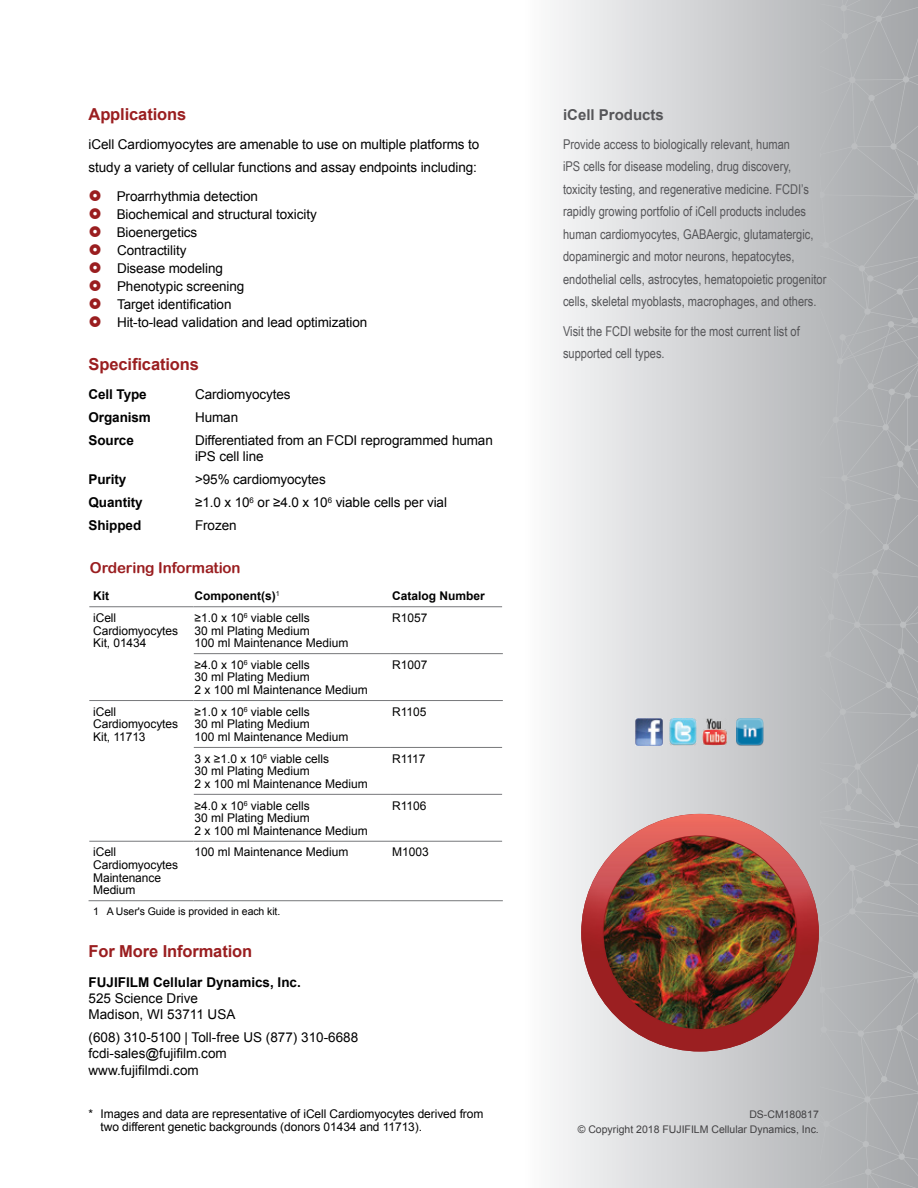
<style>
.page{position:relative;width:918px;height:1188px;background:#fff}
.page>*{position:absolute;margin:0;border:0;box-sizing:border-box;transform-origin:0 0}
.t1{font:700 16.5px "Arial";letter-spacing:-.005em;color:#9a1e20}
.t2{font:15px "Arial Rounded MT Bold";letter-spacing:-.005em;color:#9a1e20}
.t3{font:700 15px "Arial";color:#565659}
.t4{font:13.5px/18px "Arial";letter-spacing:-.005em;color:#000}
.t5{font:13.5px/22.5px "Arial Narrow";color:#565659}
.t6{font:700 13.5px "Arial";letter-spacing:-.005em;color:#000}
.t7{font:12px/12.6px "Arial";color:#000}
.t8{font:700 12px "Arial";color:#000}
.t9{font:10.5px/15px "Arial";color:#414042;text-align:right}
.t10{font:10.5px "Arial";letter-spacing:-.005em;color:#000}
</style>
<div class="page">
<svg style="left:554px;top:0;width:266px;height:1188px;background:#d6d7d8"></svg>
<svg style="left:820px;top:831px;width:98px;height:357px;background:#aeb0b2"></svg>
<svg style="left:820px;top:364px;width:98px;height:467px;background:#aeb0b2"></svg>
<svg style="left:820px;top:0;width:98px;height:364px;background:#aeb0b2"></svg>
<img style="left:736px;top:718px;width:28px;height:28px">
<img style="left:636px;top:718px;width:27px;height:28px">
<img style="left:703px;top:718px;width:24px;height:28px">
<img style="left:669px;top:718px;width:27px;height:28px">
<img style="left:581px;top:814px;width:238px;height:237px">
<hr style="left:89px;top:606px;width:104px;height:1px;background:#76777a">
<hr style="left:193px;top:606px;width:198px;height:1px;background:#76777a">
<hr style="left:193px;top:700px;width:198px;height:1px;background:#76777a">
<hr style="left:194px;top:794px;width:197px;height:1px;background:#76777a">
<hr style="left:391px;top:606px;width:111px;height:1px;background:#76777a">
<hr style="left:391px;top:700px;width:112px;height:1px;background:#76777a">
<hr style="left:391px;top:794px;width:111px;height:1px;background:#76777a">
<hr style="left:89px;top:700px;width:104px;height:1px;background:#76777a">
<hr style="left:194px;top:747px;width:197px;height:1px;background:#76777a">
<hr style="left:391px;top:747px;width:111px;height:1px;background:#76777a">
<hr style="left:89px;top:841px;width:104px;height:1px;background:#76777a">
<hr style="left:193px;top:841px;width:198px;height:1px;background:#76777a">
<hr style="left:391px;top:841px;width:111px;height:1px;background:#76777a">
<hr style="left:89px;top:900px;width:104px;height:1px;background:#76777a">
<hr style="left:193px;top:900px;width:198px;height:1px;background:#76777a">
<hr style="left:391px;top:900px;width:112px;height:1px;background:#76777a">
<hr style="left:194px;top:653px;width:197px;height:1px;background:#76777a">
<hr style="left:391px;top:653px;width:112px;height:1px;background:#76777a">
<h1 class="t1" style="left:89px;top:103px;width:99px">Applications</h1>
<p class="t4" style="left:89px;top:133px;width:392px;line-height:22.5px">iCell Cardiomyocytes are amenable to use on multiple platforms to study a variety of cellular functions and assay endpoints including:</p>
<p class="t4" style="left:117px;top:187px;width:252px">Proarrhythmia detection<br>Biochemical and structural toxicity<br>Bioenergetics<br>Contractility<br>Disease modeling<br>Phenotypic screening<br>Target identification<br>Hit-to-lead validation and lead optimization</p>
<h1 class="t1" style="left:89px;top:353px;width:112px">Specifications</h1>
<p class="t6" style="left:89px;top:386px;width:60px">Cell Type</p>
<p class="t4" style="left:195px;top:386px;width:97px">Cardiomyocytes</p>
<p class="t6" style="left:89px;top:409px;width:64px">Organism</p>
<p class="t4" style="left:195px;top:409px;width:45px">Human</p>
<p class="t6" style="left:89px;top:432px;width:47px">Source</p>
<p class="t4" style="left:195px;top:433px;width:299px;line-height:16.2px">Differentiated from an FCDI reprogrammed human iPS cell line</p>
<p class="t6" style="left:89px;top:471px;width:39px">Purity</p>
<p class="t4" style="left:195px;top:471px;width:132px">&gt;95% cardiomyocytes</p>
<p class="t6" style="left:89px;top:494px;width:56px">Quantity</p>
<p class="t4" style="left:195px;top:494px;width:254px">≥1.0 x 10<sup>6</sup> or ≥4.0 x 10<sup>6</sup> viable cells per vial</p>
<p class="t6" style="left:89px;top:517px;width:54px">Shipped</p>
<p class="t4" style="left:195px;top:517px;width:43px">Frozen</p>
<p class="t2" style="left:90px;top:558px;width:152px">Ordering Information</p>
<p class="t8" style="left:93px;top:588px;width:17px">Kit</p>
<p class="t8" style="left:194px;top:588px;width:87px">Component(s)<sup>1</sup></p>
<p class="t8" style="left:392px;top:588px;width:94px">Catalog Number</p>
<p class="t7" style="left:93px;top:612px;width:86px">iCell<br>Cardiomyocytes<br>Kit, 01434</p>
<p class="t7" style="left:194px;top:612px;width:156px">≥1.0 x 10<sup>6</sup> viable cells<br>30 ml Plating Medium<br>100 ml Maintenance Medium</p>
<p class="t7" style="left:392px;top:612px;width:37px">R1057</p>
<p class="t7" style="left:194px;top:658px;width:175px">≥4.0 x 10<sup>6</sup> viable cells<br>30 ml Plating Medium<br>2 x 100 ml Maintenance Medium</p>
<p class="t7" style="left:392px;top:658px;width:37px">R1007</p>
<p class="t7" style="left:93px;top:705px;width:86px">iCell<br>Cardiomyocytes<br>Kit, 11713</p>
<p class="t7" style="left:194px;top:705px;width:156px">≥1.0 x 10<sup>6</sup> viable cells<br>30 ml Plating Medium<br>100 ml Maintenance Medium</p>
<p class="t7" style="left:392px;top:705px;width:36px">R1105</p>
<p class="t7" style="left:194px;top:752px;width:175px">3 x ≥1.0 x 10<sup>6</sup> viable cells<br>30 ml Plating Medium<br>2 x 100 ml Maintenance Medium</p>
<p class="t7" style="left:392px;top:752px;width:35px">R1117</p>
<p class="t7" style="left:194px;top:799px;width:175px">≥4.0 x 10<sup>6</sup> viable cells<br>30 ml Plating Medium<br>2 x 100 ml Maintenance Medium</p>
<p class="t7" style="left:392px;top:799px;width:36px">R1106</p>
<p class="t7" style="left:93px;top:846px;width:86px">iCell<br>Cardiomyocytes<br>Maintenance<br>Medium</p>
<p class="t7" style="left:194px;top:846px;width:156px">100 ml Maintenance Medium</p>
<p class="t7" style="left:392px;top:846px;width:38px">M1003</p>
<p class="t10" style="left:93px;top:904px;width:189px">1 A User's Guide is provided in each kit.</p>
<h1 class="t1" style="left:89px;top:940px;width:165px">For More Information</h1>
<p class="t6" style="left:89px;top:973px;width:214px">FUJIFILM Cellular Dynamics, Inc.</p>
<p class="t4" style="left:89px;top:990px;width:148px;line-height:16.2px">525 Science Drive<br>Madison, WI 53711 USA</p>
<p class="t4" style="left:89px;top:1029px;width:271px;line-height:16.4px">(608) 310-5100 | Toll-free US (877) 310-6688 fcdi-sales@fujifilm.com<br>www.fujifilmdi.com</p>
<p class="t7" style="left:101px;top:1107px;width:384px;line-height:13.5px;text-indent:-12px">* Images and data are representative of iCell Cardiomyocytes derived from two different genetic backgrounds (donors 01434 and 11713).</p>
<p class="t3" style="left:563px;top:104px;width:102px">iCell Products</p>
<p class="t5" style="left:563px;top:132px;width:265px">Provide access to biologically relevant, human<br>iPS cells for disease modeling, drug discovery, toxicity testing, and regenerative medicine. FCDI’s rapidly growing portfolio of iCell products includes human cardiomyocytes, GABAergic, glutamatergic, dopaminergic and motor neurons, hepatocytes, endothelial cells, astrocytes, hematopoietic progenitor cells, skeletal myoblasts, macrophages, and others.</p>
<p class="t5" style="left:563px;top:319px;width:238px">Visit the FCDI website for the most current list of supported cell types.</p>
<p class="t9" style="left:578px;top:1107px;width:243px">DS-CM180817<br>© Copyright 2018 FUJIFILM Cellular Dynamics, Inc.</p>
</div>
